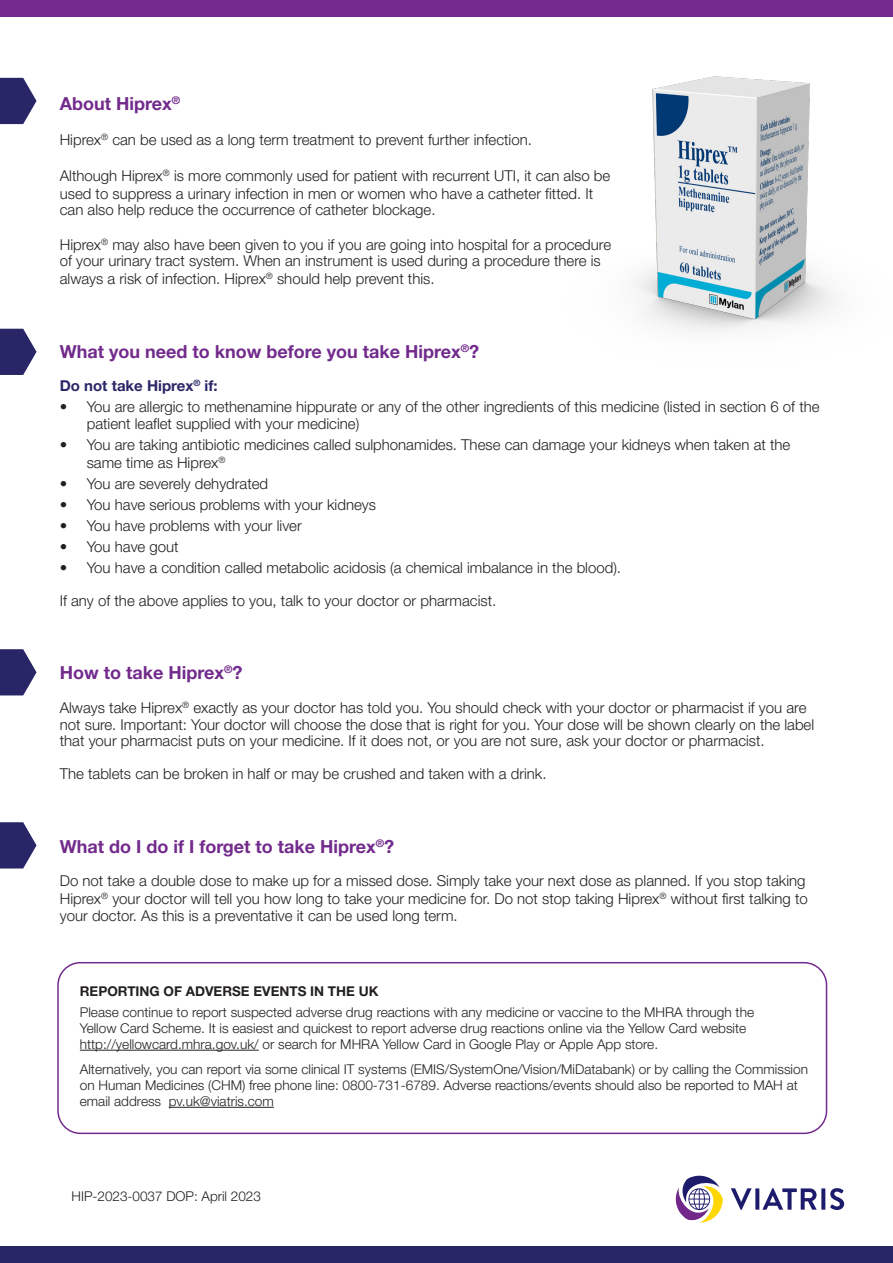
<style>
.page{position:relative;width:893px;height:1263px;background:#fff}
.page>*{position:absolute;margin:0;border:0;box-sizing:border-box;transform-origin:0 0}
.t1{font:18px "Helvetica Neue LT 75 Bd";color:#722b8c}
.t2{font:15px/16.5px "Helvetica Neue LT 45 Lt";color:#231f20}
.t3{font:15px "Helvetica Neue LT 75 Bd";color:#292667}
.t4{font:13.5px/16.2px "Helvetica Neue LT 45 Lt";color:#231f20}
.t5{font:13.5px "Helvetica Neue LT 75 Bd";color:#231f20}
</style>
<div class="page">
<div style="left:0;top:1247px;width:893px;height:16px;background:#292667"></div>
<img style="left:635px;top:76px;width:202px;height:256px">
<div style="left:0;top:0;width:893px;height:17px;background:#722b8c"></div>
<svg style="left:731px;top:1188px;width:113px;height:22px"></svg>
<svg style="left:675px;top:1176px;width:48px;height:47px"></svg>
<hr style="left:80px;top:1050px;width:179px;height:1px;background:#231f20">
<hr style="left:169px;top:1107px;width:105px;height:1px;background:#231f20">
<div style="left:57px;top:962px;width:770px;height:172px;border:2px solid #722b8c;border-radius:22px"></div>
<svg style="left:0;top:78px;width:37px;height:46px"></svg>
<svg style="left:0;top:329px;width:37px;height:46px"></svg>
<svg style="left:0;top:649px;width:37px;height:46px"></svg>
<svg style="left:0;top:822px;width:37px;height:46px"></svg>
<p class="t1" style="left:60px;top:92px;width:122px">About Hiprex<sup>®</sup></p>
<p class="t2" style="left:60px;top:131px;width:474px">Hiprex<sup>®</sup> can be used as a long term treatment to prevent further infection.</p>
<p class="t2" style="left:60px;top:166px;width:552px;line-height:18px">Although Hiprex<sup>®</sup> is more commonly used for patient with recurrent UTI, it can also be used to suppress a urinary infection in men or women who have a catheter fitted. It</p>
<p class="t2" style="left:60px;top:201px;width:377px">can also help reduce the occurrence of catheter blockage.</p>
<p class="t2" style="left:60px;top:236px;width:553px">Hiprex<sup>®</sup> may also have been given to you if you are going into hospital for a procedure of your urinary tract system. When an instrument is used during a procedure there is</p>
<p class="t2" style="left:60px;top:270px;width:376px">always a risk of infection. Hiprex<sup>®</sup> should help prevent this.</p>
<p class="t1" style="left:60px;top:341px;width:421px">What you need to know before you take Hiprex<sup>®</sup>?</p>
<p class="t3" style="left:60px;top:377px;width:159px">Do not take Hiprex<sup>®</sup> if:</p>
<p class="t2" style="left:87px;top:398px;width:734px;text-indent:-27px">• You are allergic to methenamine hippurate or any of the other ingredients of this medicine (listed in section 6 of the patient leaflet supplied with your medicine)</p>
<p class="t2" style="left:87px;top:435px;width:705px;line-height:18px;text-indent:-27px">• You are taking antibiotic medicines called sulphonamides. These can damage your kidneys when taken at the same time as Hiprex<sup>®</sup></p>
<p class="t2" style="left:60px;top:475px;width:210px">• You are severely dehydrated</p>
<p class="t2" style="left:60px;top:496px;width:318px">• You have serious problems with your kidneys</p>
<p class="t2" style="left:60px;top:517px;width:244px">• You have problems with your liver</p>
<p class="t2" style="left:60px;top:538px;width:120px">• You have gout</p>
<p class="t2" style="left:60px;top:559px;width:563px">• You have a condition called metabolic acidosis (a chemical imbalance in the blood).</p>
<p class="t2" style="left:60px;top:592px;width:438px">If any of the above applies to you, talk to your doctor or pharmacist.</p>
<p class="t1" style="left:60px;top:661px;width:184px">How to take Hiprex<sup>®</sup>?</p>
<p class="t2" style="left:60px;top:699px;width:756px">Always take Hiprex<sup>®</sup> exactly as your doctor has told you. You should check with your doctor or pharmacist if you are not sure. Important: Your doctor will choose the dose that is right for you. Your dose will be shown clearly on the label that your pharmacist puts on your medicine. If it does not, or you are not sure, ask your doctor or pharmacist.</p>
<p class="t2" style="left:60px;top:765px;width:488px">The tablets can be broken in half or may be crushed and taken with a drink.</p>
<p class="t1" style="left:60px;top:836px;width:336px">What do I do if I forget to take Hiprex<sup>®</sup>?</p>
<p class="t2" style="left:60px;top:871px;width:750px;line-height:18px">Do not take a double dose to make up for a missed dose. Simply take your next dose as planned. If you stop taking<br>Hiprex<sup>®</sup> your doctor will tell you how long to take your medicine for. Do not stop taking Hiprex<sup>®</sup> without first talking to</p>
<p class="t2" style="left:60px;top:907px;width:399px">your doctor. As this is a preventative it can be used long term.</p>
<p class="t5" style="left:80px;top:983px;width:300px">REPORTING OF ADVERSE EVENTS IN THE UK</p>
<p class="t4" style="left:80px;top:1003px;width:676px">Please continue to report suspected adverse drug reactions with any medicine or vaccine to the MHRA through the<br>Yellow Card Scheme. It is easiest and quickest to report adverse drug reactions online via the Yellow Card website http://yellowcard.mhra.gov.uk/ or search for MHRA Yellow Card in Google Play or Apple App store.</p>
<p class="t4" style="left:80px;top:1061px;width:730px">Alternatively, you can report via some clinical IT systems (EMIS/SystemOne/Vision/MiDatabank) or by calling the Commission on Human Medicines (CHM) free phone line: 0800-731-6789. Adverse reactions/events should also be reported to MAH at email address pv.uk@viatris.com</p>
<p class="t4" style="left:72px;top:1188px;width:191px">HIP-2023-0037 DOP: April 2023</p>
</div>
